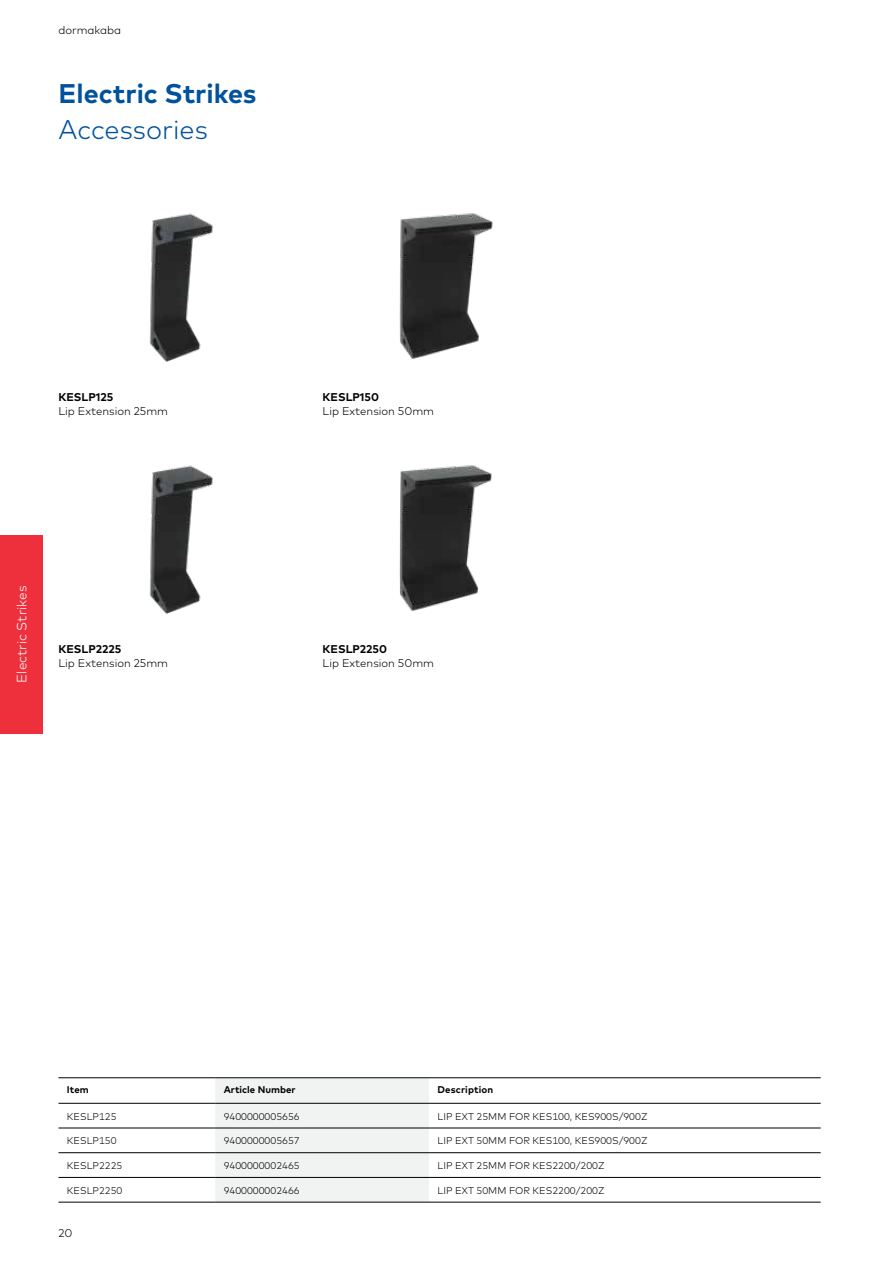
<style>
.page{position:relative;width:893px;height:1263px;background:#fff}
.page>*{position:absolute;margin:0;border:0;box-sizing:border-box;transform-origin:0 0}
.t1{font:700 27px "Mark Pro";color:#00529c}
.t2{font:300 27px "Mark Pro";color:#00529c}
.t3{font:300 13.5px "Mark Pro";color:#fff}
.t4{font:300 11.25px "Mark Pro";color:#000}
.t5{font:700 11.25px "Mark Pro";color:#000}
.t6{font:300 9.75px "Mark Pro";color:#000}
.t7{font:700 9.75px "Mark Pro";color:#000}
</style>
<div class="page">
<div style="left:0;top:535px;width:43px;height:198px;background:#ee303c"></div>
<img style="left:149px;top:213px;width:64px;height:149px">
<img style="left:399px;top:213px;width:94px;height:146px">
<img style="left:149px;top:465px;width:64px;height:149px">
<img style="left:399px;top:465px;width:93px;height:146px">
<div style="left:215px;top:1078px;width:214px;height:124px;background:#f1f2f2"></div>
<hr style="left:58px;top:1077px;width:157px;height:1px;background:#000">
<hr style="left:215px;top:1077px;width:214px;height:1px;background:#000">
<hr style="left:429px;top:1077px;width:392px;height:1px;background:#000">
<hr style="left:58px;top:1103px;width:157px;height:1px;background:#000">
<hr style="left:215px;top:1103px;width:214px;height:1px;background:#000">
<hr style="left:429px;top:1103px;width:392px;height:1px;background:#000">
<hr style="left:58px;top:1128px;width:157px;height:1px;background:#000">
<hr style="left:215px;top:1128px;width:214px;height:1px;background:#000">
<hr style="left:429px;top:1128px;width:392px;height:1px;background:#000">
<hr style="left:58px;top:1152px;width:157px;height:1px;background:#000">
<hr style="left:215px;top:1152px;width:214px;height:1px;background:#000">
<hr style="left:429px;top:1152px;width:392px;height:1px;background:#000">
<hr style="left:58px;top:1177px;width:157px;height:1px;background:#000">
<hr style="left:215px;top:1177px;width:214px;height:1px;background:#000">
<hr style="left:429px;top:1177px;width:392px;height:1px;background:#000">
<hr style="left:58px;top:1202px;width:157px;height:1px;background:#000">
<hr style="left:215px;top:1202px;width:214px;height:1px;background:#000">
<hr style="left:429px;top:1202px;width:392px;height:1px;background:#000">
<p class="t4" style="left:58px;top:25px;width:64px">dormakaba</p>
<h1 class="t1" style="left:58px;top:83px;width:200px">Electric Strikes</h1>
<h1 class="t2" style="left:58px;top:119px;width:151px">Accessories</h1>
<p class="t5" style="left:58px;top:392px;width:56px">KESLP125</p>
<p class="t4" style="left:58px;top:406px;width:111px">Lip Extension 25mm</p>
<h2 class="t3" style="left:16px;top:683px;width:98px;rotate:-90deg">Electric Strikes</h2>
<p class="t5" style="left:58px;top:644px;width:64px">KESLP2225</p>
<p class="t4" style="left:58px;top:658px;width:111px">Lip Extension 25mm</p>
<p class="t5" style="left:323px;top:392px;width:58px">KESLP150</p>
<p class="t4" style="left:323px;top:406px;width:113px">Lip Extension 50mm</p>
<p class="t5" style="left:323px;top:644px;width:66px">KESLP2250</p>
<p class="t4" style="left:323px;top:658px;width:113px">Lip Extension 50mm</p>
<p class="t7" style="left:67px;top:1085px;width:23px">Item</p>
<p class="t7" style="left:224px;top:1085px;width:73px">Article Number</p>
<p class="t7" style="left:437px;top:1085px;width:57px">Description</p>
<p class="t6" style="left:67px;top:1112px;width:51px">KESLP125</p>
<p class="t6" style="left:224px;top:1112px;width:78px">9400000005656</p>
<p class="t6" style="left:437px;top:1112px;width:211px">LIP EXT 25MM FOR KES100, KES900S/900Z</p>
<p class="t6" style="left:67px;top:1137px;width:51px">KESLP150</p>
<p class="t6" style="left:224px;top:1137px;width:78px">9400000005657</p>
<p class="t6" style="left:437px;top:1137px;width:211px">LIP EXT 50MM FOR KES100, KES900S/900Z</p>
<p class="t6" style="left:67px;top:1161px;width:57px">KESLP2225</p>
<p class="t6" style="left:224px;top:1161px;width:78px">9400000002465</p>
<p class="t6" style="left:437px;top:1161px;width:169px">LIP EXT 25MM FOR KES2200/200Z</p>
<p class="t6" style="left:67px;top:1186px;width:57px">KESLP2250</p>
<p class="t6" style="left:224px;top:1186px;width:78px">9400000002466</p>
<p class="t6" style="left:437px;top:1186px;width:169px">LIP EXT 50MM FOR KES2200/200Z</p>
<p class="t4" style="left:58px;top:1228px;width:16px">20</p>
</div>
